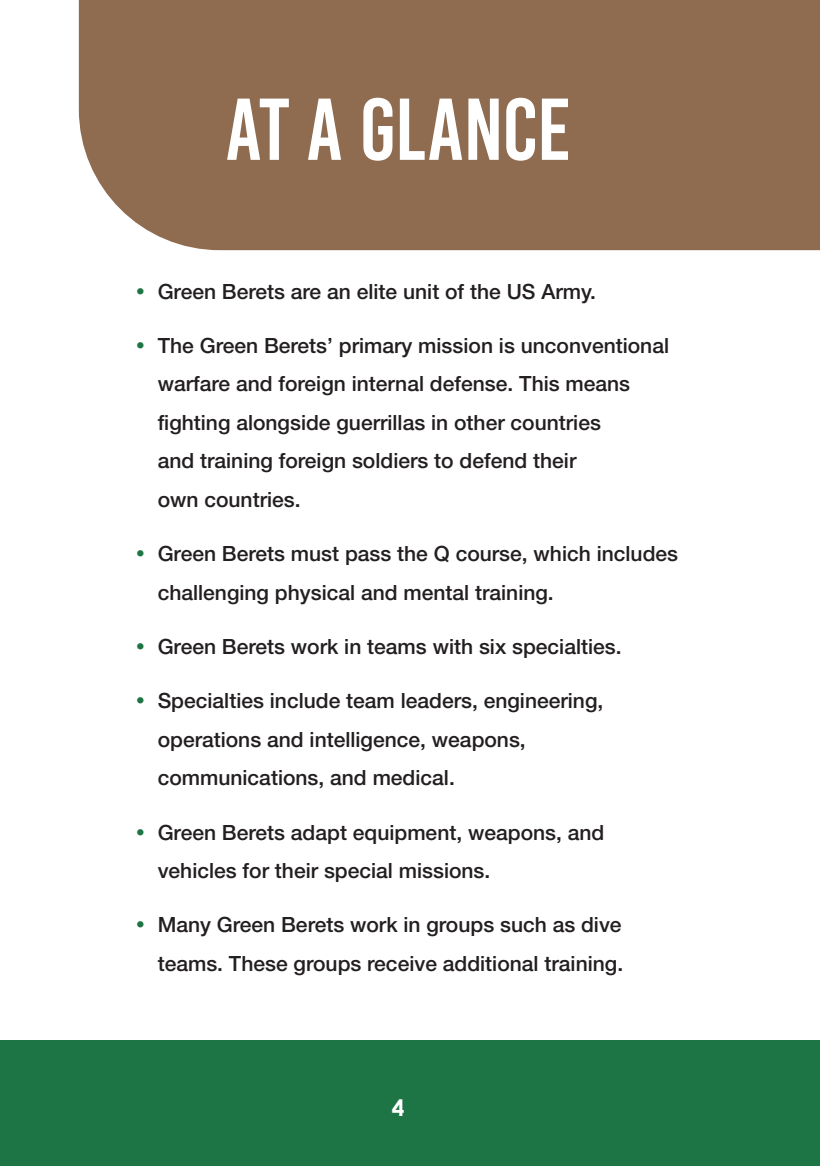
<style>
.page{position:relative;width:820px;height:1166px;background:#fff}
.page>*{position:absolute;margin:0;border:0;box-sizing:border-box;transform-origin:0 0}
.t1{font:87.5px "Bebas Kai";letter-spacing:-.015em;color:#fff}
.t2{font:700 22.75px "Century Gothic";color:#fff}
.t3{font:500 21px/38.5px "Helvetica Neue LT Std";color:#231f20}
.s1{font-family:"Century Gothic";font-weight:700;color:#1d7444}
</style>
<div class="page">
<div style="left:79px;top:0;width:681px;height:250px;background:#8f6b50"></div>
<div style="left:0;top:1040px;width:819px;height:126px;background:#1d7444"></div>
<div style="left:760px;top:0;width:59px;height:250px;background:#8f6b50"></div>
<h1 class="t1" style="left:225px;top:83px;width:347px">AT A GLANCE</h1>
<p class="t3" style="left:134px;top:272px;width:463px"><span class="s1">•</span> Green Berets are an elite unit of the US Army.</p>
<p class="t3" style="left:158px;top:326px;width:512px;text-indent:-24px"><span class="s1">•</span> The Green Berets’ primary mission is unconventional warfare and foreign internal defense. This means fighting alongside guerrillas in other countries<br>and training foreign soldiers to defend their<br>own countries.</p>
<p class="t3" style="left:158px;top:534px;width:521px;text-indent:-24px"><span class="s1">•</span> Green Berets must pass the Q course, which includes challenging physical and mental training.</p>
<p class="t3" style="left:134px;top:627px;width:489px"><span class="s1">•</span> Green Berets work in teams with six specialties.</p>
<p class="t3" style="left:158px;top:681px;width:447px;text-indent:-24px"><span class="s1">•</span> Specialties include team leaders, engineering, operations and intelligence, weapons, communications, and medical.</p>
<p class="t3" style="left:158px;top:812px;width:448px;text-indent:-24px"><span class="s1">•</span> Green Berets adapt equipment, weapons, and vehicles for their special missions.</p>
<p class="t3" style="left:134px;top:905px;width:490px;text-align:right"><span class="s1">•</span> Many Green Berets work in groups such as dive teams. These groups receive additional training.</p>
<p class="t2" style="left:391px;top:1090px;width:14px">4</p>
</div>
